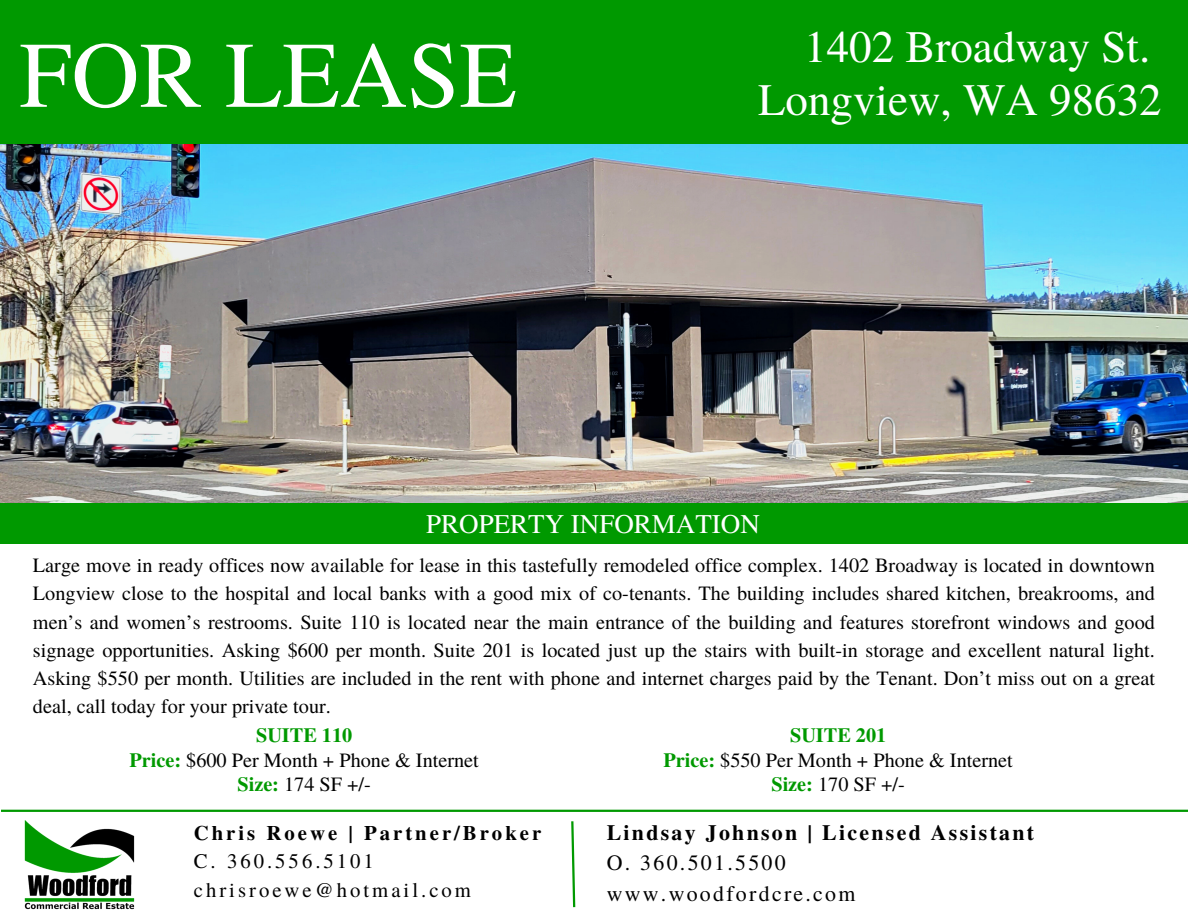
<style>
.page{position:relative;width:1188px;height:918px;background:#fff}
.page>*{position:absolute;margin:0;border:0;box-sizing:border-box;transform-origin:0 0}
.t1{font:93.75px "Te X Gyre Termes";color:#fff}
.t2{font:45px "Te X Gyre Termes";color:#fff}
.t3{font:27px "Te X Gyre Termes";color:#fff}
.t4{font:21.9px "Te X Gyre Termes";letter-spacing:.105em;color:#000}
.t5{font:700 21.9px "Te X Gyre Termes";letter-spacing:.105em;color:#000}
.t6{font:20.7px "Te X Gyre Termes";letter-spacing:.145em;color:#000}
.t7{font:700 20.7px "Te X Gyre Termes";letter-spacing:.145em;color:#000}
.t8{font:20.25px/28.2px "Te X Gyre Termes";color:#000;text-align:justify}
.t9{font:700 20.25px "Te X Gyre Termes";color:#090}
.s1{font-weight:700;color:#090}
</style>
<div class="page">
<img style="left:0;top:144px;width:1188px;height:359px">
<div style="left:0;top:0;width:1188px;height:144px;background:#090"></div>
<div style="left:0;top:503px;width:1188px;height:41px;background:#090"></div>
<hr style="left:1px;top:810px;width:1187px;height:2px;background:#090">
<img style="left:24px;top:820px;width:111px;height:90px">
<svg style="left:571px;top:821px;width:5px;height:87px"></svg>
<p class="t1" style="left:19px;top:8px;width:499px">FOR LEASE</p>
<p class="t2" style="left:804px;top:14px;width:348px">1402 Broadway St.</p>
<p class="t2" style="left:758px;top:67px;width:405px">Longview, WA 98632</p>
<p class="t3" style="left:426px;top:505px;width:335px">PROPERTY INFORMATION</p>
<p class="t8" style="left:33px;top:550px;width:1124px">Large move in ready offices now available for lease in this tastefully remodeled office complex. 1402 Broadway is located in downtown Longview close to the hospital and local banks with a good mix of co-tenants. The building includes shared kitchen, breakrooms, and men’s and women’s restrooms. Suite 110 is located near the main entrance of the building and features storefront windows and good signage opportunities. Asking $600 per month. Suite 201 is located just up the stairs with built-in storage and excellent natural light.<br>Asking $550 per month. Utilities are included in the rent with phone and internet charges paid by the Tenant. Don’t miss out on a great deal, call today for your private tour.</p>
<p class="t9" style="left:256px;top:719px;width:98px">SUITE 110</p>
<p class="t8" style="left:129px;top:745px;width:351px"><span class="s1">Price:</span> $600 Per Month + Phone &amp; Internet</p>
<p class="t8" style="left:237px;top:770px;width:135px"><span class="s1">Size:</span> 174 SF +/-</p>
<p class="t7" style="left:194px;top:817px;width:349px">Chris Roewe | Partner/Broker</p>
<p class="t6" style="left:194px;top:847px;width:182px">C. 360.556.5101</p>
<p class="t6" style="left:194px;top:875px;width:279px">chrisroewe@hotmail.com</p>
<p class="t9" style="left:790px;top:719px;width:98px">SUITE 201</p>
<p class="t8" style="left:663px;top:745px;width:351px"><span class="s1">Price:</span> $550 Per Month + Phone &amp; Internet</p>
<p class="t8" style="left:771px;top:770px;width:135px"><span class="s1">Size:</span> 170 SF +/-</p>
<p class="t5" style="left:607px;top:816px;width:429px">Lindsay Johnson | Licensed Assistant</p>
<p class="t4" style="left:607px;top:847px;width:181px">O. 360.501.5500</p>
<p class="t4" style="left:607px;top:878px;width:250px">www.woodfordcre.com</p>
</div>
